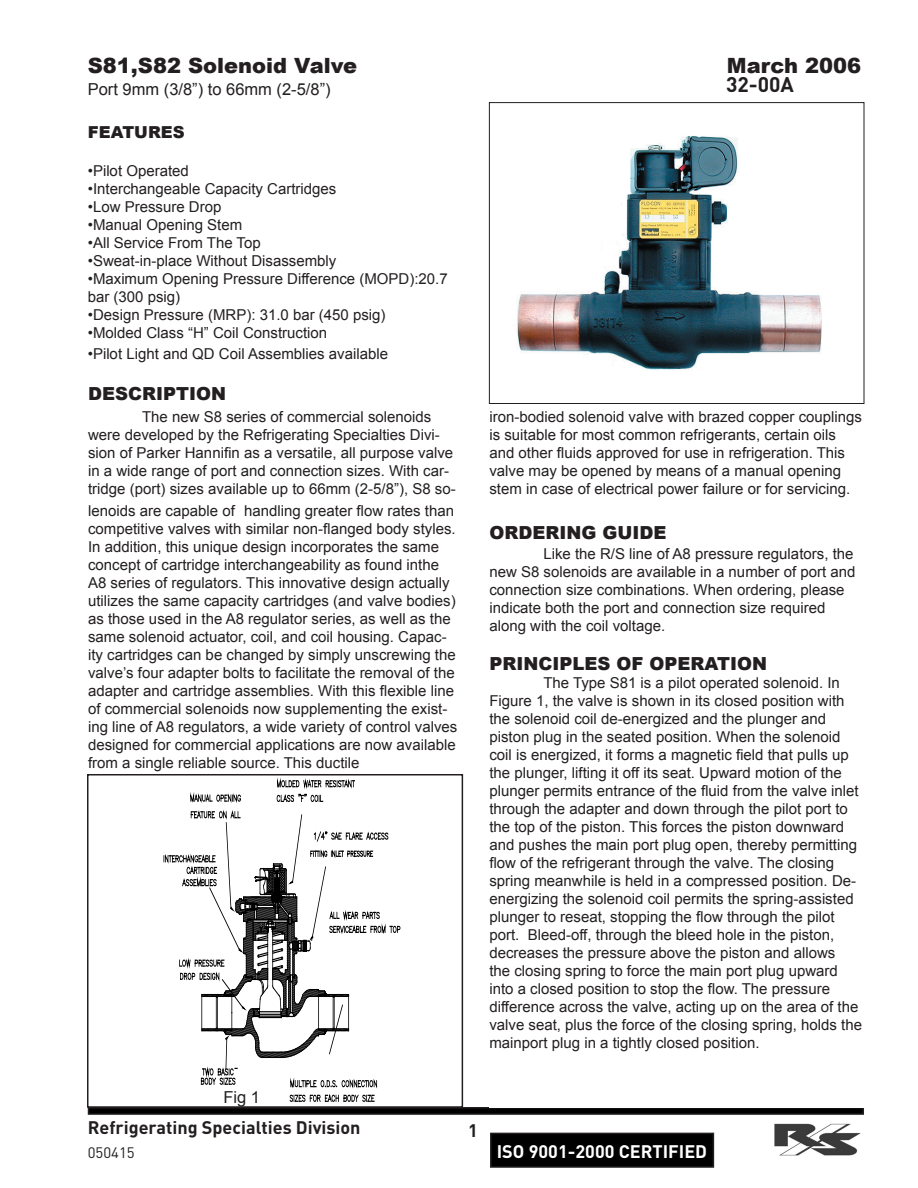
<style>
.page{position:relative;width:918px;height:1188px;background:#fff}
.page>*{position:absolute;margin:0;border:0;box-sizing:border-box;transform-origin:0 0}
.t1{font:900 21px "Arial";color:#231f20}
.t2{font:700 21px "DIN";color:#231f20}
.t3{font:900 18px "Arial";color:#231f20}
.t4{font:700 18px "DIN";color:#231f20}
.t5{font:700 18px "DIN";color:#fff}
.t6{font:16.5px "Arial";color:#231f20}
.t7{font:900 16.5px "Arial";color:#231f20}
.t8{font:15px/18px "Arial";color:#231f20}
.t9{font:15px "DIN";color:#231f20}
.t10{font:900 10.65px "Arial";color:#000;scale:.65 1}
</style>
<div class="page">
<img style="left:774px;top:1123px;width:87px;height:33px">
<div style="left:89px;top:1108px;width:774px;height:6px;background:#000"></div>
<div style="left:88px;top:1107px;width:776px;height:8px;border:2px solid #231f20"></div>
<div style="left:491px;top:1133px;width:222px;height:34px;background:#000"></div>
<div style="left:490px;top:1133px;width:224px;height:35px;border:2px solid #231f20"></div>
<img style="left:517px;top:136px;width:305px;height:234px">
<div style="left:489px;top:103px;width:375px;height:301px;border:1px solid #231f20"></div>
<svg style="left:190px;top:794px;width:51px;height:8px"></svg>
<svg style="left:289px;top:1095px;width:86px;height:7px"></svg>
<svg style="left:276px;top:794px;width:48px;height:8px"></svg>
<svg style="left:277px;top:780px;width:78px;height:7px"></svg>
<svg style="left:164px;top:811px;width:237px;height:276px"></svg>
<div style="left:87px;top:774px;width:376px;height:334px;border:2px solid #231f20"></div>
<h1 class="t1" style="left:88px;top:51px;width:271px">S81,S82 Solenoid Valve</h1>
<h1 class="t1" style="left:727px;top:51px;width:136px">March 2006</h1>
<p class="t6" style="left:88px;top:78px;width:244px">Port 9mm (3/8”) to 66mm (2-5/8”)</p>
<p class="t7" style="left:88px;top:120px;width:98px">FEATURES</p>
<p class="t8" style="left:88px;top:162px;width:103px">•Pilot Operated</p>
<p class="t8" style="left:88px;top:180px;width:250px">•Interchangeable Capacity Cartridges</p>
<p class="t8" style="left:88px;top:198px;width:135px">•Low Pressure Drop</p>
<p class="t8" style="left:88px;top:216px;width:156px">•Manual Opening Stem</p>
<p class="t8" style="left:88px;top:234px;width:175px">•All Service From The Top</p>
<p class="t8" style="left:88px;top:252px;width:250px">•Sweat-in-place Without Disassembly</p>
<p class="t8" style="left:88px;top:270px;width:362px">•Maximum Opening Pressure Difference (MOPD):20.7 bar (300 psig)</p>
<p class="t8" style="left:88px;top:306px;width:299px">•Design Pressure (MRP): 31.0 bar (450 psig)</p>
<p class="t8" style="left:88px;top:324px;width:241px">•Molded Class “H” Coil Construction</p>
<p class="t8" style="left:88px;top:345px;width:302px">•Pilot Light and QD Coil Assemblies available</p>
<h1 class="t2" style="left:726px;top:71px;width:69px">32-00A</h1>
<p class="t3" style="left:88px;top:381px;width:139px">DESCRIPTION</p>
<p class="t8" style="left:88px;top:408px;width:369px;text-indent:54px">The new S8 series of commercial solenoids were developed by the Refrigerating Specialties Divi&shy;sion of Parker Hannifin as a versatile, all purpose valve in a wide range of port and connection sizes. With car&shy;tridge (port) sizes available up to 66mm (2-5/8”), S8 so-</p>
<p class="t8" style="left:88px;top:501px;width:371px">lenoids are capable of handling greater flow rates than competitive valves with similar non-flanged body styles.<br>In addition, this unique design incorporates the same concept of cartridge interchangeability as found inthe A8 series of regulators. This innovative design actually utilizes the same capacity cartridges (and valve bodies) as those used in the A8 regulator series, as well as the same solenoid actuator, coil, and coil housing. Capac&shy;ity cartridges can be changed by simply unscrewing the valve’s four adapter bolts to facilitate the removal of the adapter and cartridge assemblies. With this flexible line of commercial solenoids now supplementing the exist&shy;ing line of A8 regulators, a wide variety of control valves designed for commercial applications are now available from a single reliable source. This ductile</p>
<p class="t8" style="left:489px;top:408px;width:374px">iron-bodied solenoid valve with brazed copper couplings is suitable for most common refrigerants, certain oils and other fluids approved for use in refrigeration. This valve may be opened by means of a manual opening stem in case of electrical power failure or for servicing.</p>
<p class="t3" style="left:489px;top:519px;width:178px">ORDERING GUIDE</p>
<p class="t8" style="left:489px;top:545px;width:368px;text-indent:54px">Like the R/S line of A8 pressure regulators, the new S8 solenoids are available in a number of port and connection size combinations. When ordering, please indicate both the port and connection size required along with the coil voltage.</p>
<p class="t3" style="left:489px;top:651px;width:279px">PRINCIPLES OF OPERATION</p>
<p class="t8" style="left:489px;top:674px;width:374px;text-indent:54px">The Type S81 is a pilot operated solenoid. In Figure 1, the valve is shown in its closed position with the solenoid coil de-energized and the plunger and piston plug in the seated position. When the solenoid coil is energized, it forms a magnetic field that pulls up the plunger, lifting it off its seat. Upward motion of the plunger permits entrance of the fluid from the valve inlet through the adapter and down through the pilot port to the top of the piston. This forces the piston downward and pushes the main port plug open, thereby permitting flow of the refrigerant through the valve. The closing spring meanwhile is held in a compressed position. De&shy;energizing the solenoid coil permits the spring-assisted plunger to reseat, stopping the flow through the pilot port. Bleed-off, through the bleed hole in the piston, decreases the pressure above the piston and allows<br>the closing spring to force the main port plug upward into a closed position to stop the flow. The pressure difference across the valve, acting up on the area of the valve seat, plus the force of the closing spring, holds the mainport plug in a tightly closed position.</p>
<p class="t6" style="left:223px;top:1086px;width:38px">Fig 1</p>
<p class="t4" style="left:88px;top:1116px;width:274px">Refrigerating Specialties Division</p>
<p class="t4" style="left:468px;top:1119px;width:11px">1</p>
<p class="t10" style="left:256px;top:1124px;width:53px">S81, S82</p>
<p class="t9" style="left:88px;top:1143px;width:48px">050415</p>
<p class="t5" style="left:497px;top:1139px;width:212px">ISO 9001-2000 CERTIFIED</p>
</div>
